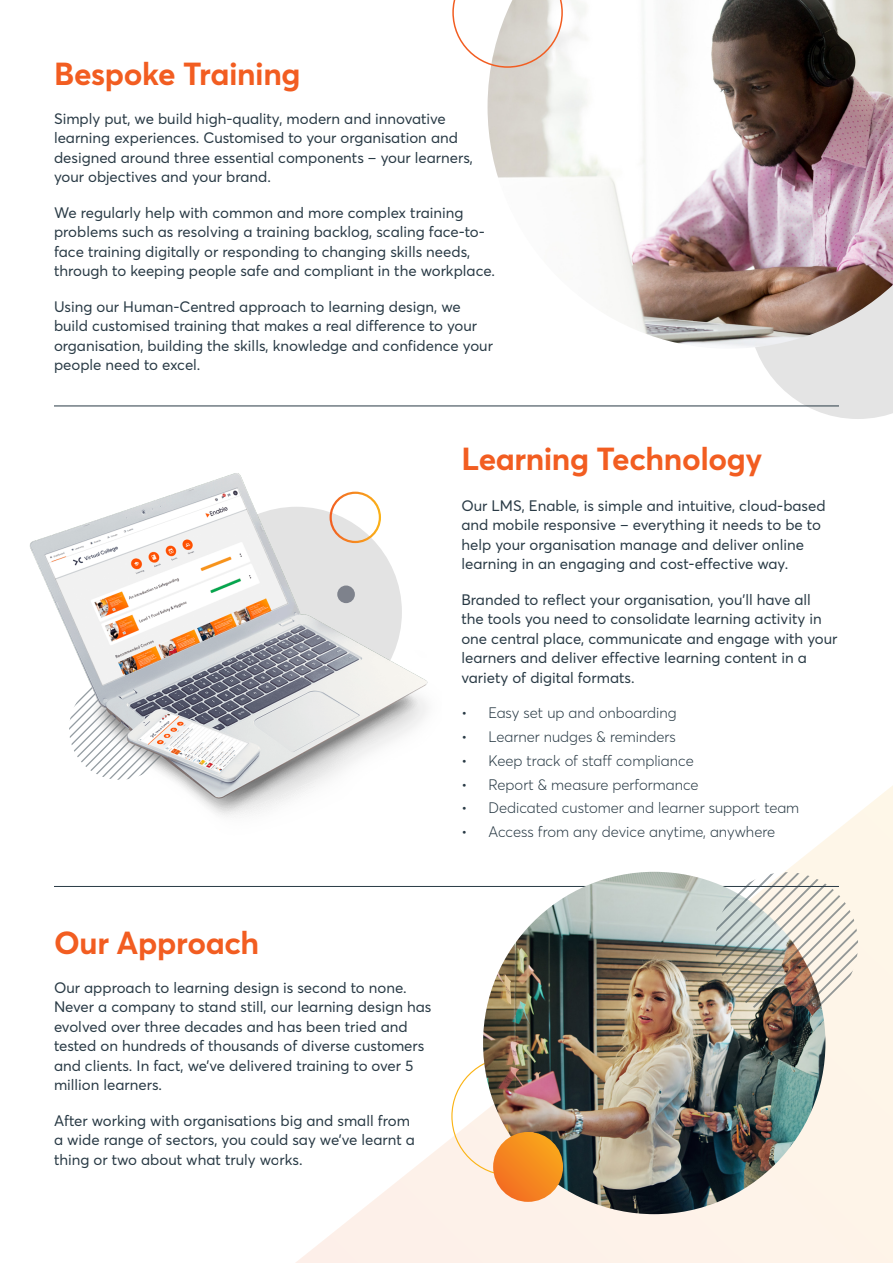
<style>
.page{position:relative;width:893px;height:1263px;background:#fff}
.page>*{position:absolute;margin:0;border:0;box-sizing:border-box;transform-origin:0 0}
.t1{font:700 31.5px "Averta";letter-spacing:-.01em;color:#f25d21}
.t2{font:15px/19.5px "Averta";color:#293a45}
.t3{font:300 15px "Averta";color:#293a45}
</style>
<div class="page">
<svg style="left:748px;top:349px;width:145px;height:70px"></svg>
<img style="left:488px;top:0;width:405px;height:349px">
<svg style="left:295px;top:786px;width:598px;height:477px"></svg>
<img style="left:29px;top:473px;width:413px;height:363px">
<svg style="left:452px;top:0;width:111px;height:68px"></svg>
<hr style="left:54px;top:406px;width:785px;height:1px;background:#293a45">
<hr style="left:54px;top:886px;width:785px;height:1px;background:#293a45">
<img style="left:483px;top:872px;width:342px;height:342px;border-radius:171px">
<img style="left:715px;top:872px;width:143px;height:143px">
<svg style="left:493px;top:1132px;width:70px;height:70px;background:#f58a20"></svg>
<div style="left:330px;top:492px;width:51px;height:51px;border:2px solid #fff;border-radius:50%"></div>
<div style="left:337px;top:585px;width:18px;height:18px;background:#7e828c;border-radius:50%"></div>
<p class="t1" style="left:54px;top:51px;width:248px">Bespoke Training</p>
<p class="t2" style="left:54px;top:108px;width:421px">Simply put, we build high-quality, modern and innovative learning experiences. Customised to your organisation and designed around three essential components – your learners, your objectives and your brand.</p>
<p class="t2" style="left:54px;top:202px;width:443px">We regularly help with common and more complex training problems such as resolving a training backlog, scaling face-to&shy;face training digitally or responding to changing skills needs, through to keeping people safe and compliant in the workplace.</p>
<p class="t2" style="left:54px;top:296px;width:440px">Using our Human-Centred approach to learning design, we build customised training that makes a real difference to your organisation, building the skills, knowledge and confidence your people need to excel.</p>
<p class="t1" style="left:461px;top:436px;width:302px">Learning Technology</p>
<p class="t2" style="left:461px;top:495px;width:366px">Our LMS, Enable, is simple and intuitive, cloud-based and mobile responsive – everything it needs to be to help your organisation manage and deliver online learning in an engaging and cost-effective way.</p>
<p class="t2" style="left:461px;top:589px;width:378px">Branded to reflect your organisation, you’ll have all<br>the tools you need to consolidate learning activity in one central place, communicate and engage with your learners and deliver effective learning content in a variety of digital formats.</p>
<p class="t3" style="left:461px;top:703px;width:217px">• Easy set up and onboarding</p>
<p class="t3" style="left:461px;top:726px;width:216px">• Learner nudges &amp; reminders</p>
<p class="t3" style="left:461px;top:750px;width:234px">• Keep track of staff compliance</p>
<p class="t3" style="left:461px;top:774px;width:239px">• Report &amp; measure performance</p>
<p class="t3" style="left:461px;top:798px;width:339px">• Dedicated customer and learner support team</p>
<p class="t3" style="left:461px;top:822px;width:315px">• Access from any device anytime, anywhere</p>
<p class="t1" style="left:54px;top:920px;width:207px">Our Approach</p>
<p class="t2" style="left:54px;top:977px;width:379px">Our approach to learning design is second to none.<br>Never a company to stand still, our learning design has evolved over three decades and has been tried and tested on hundreds of thousands of diverse customers and clients. In fact, we’ve delivered training to over 5 million learners.</p>
<p class="t2" style="left:54px;top:1110px;width:362px">After working with organisations big and small from a wide range of sectors, you could say we’ve learnt a thing or two about what truly works.</p>
</div>
